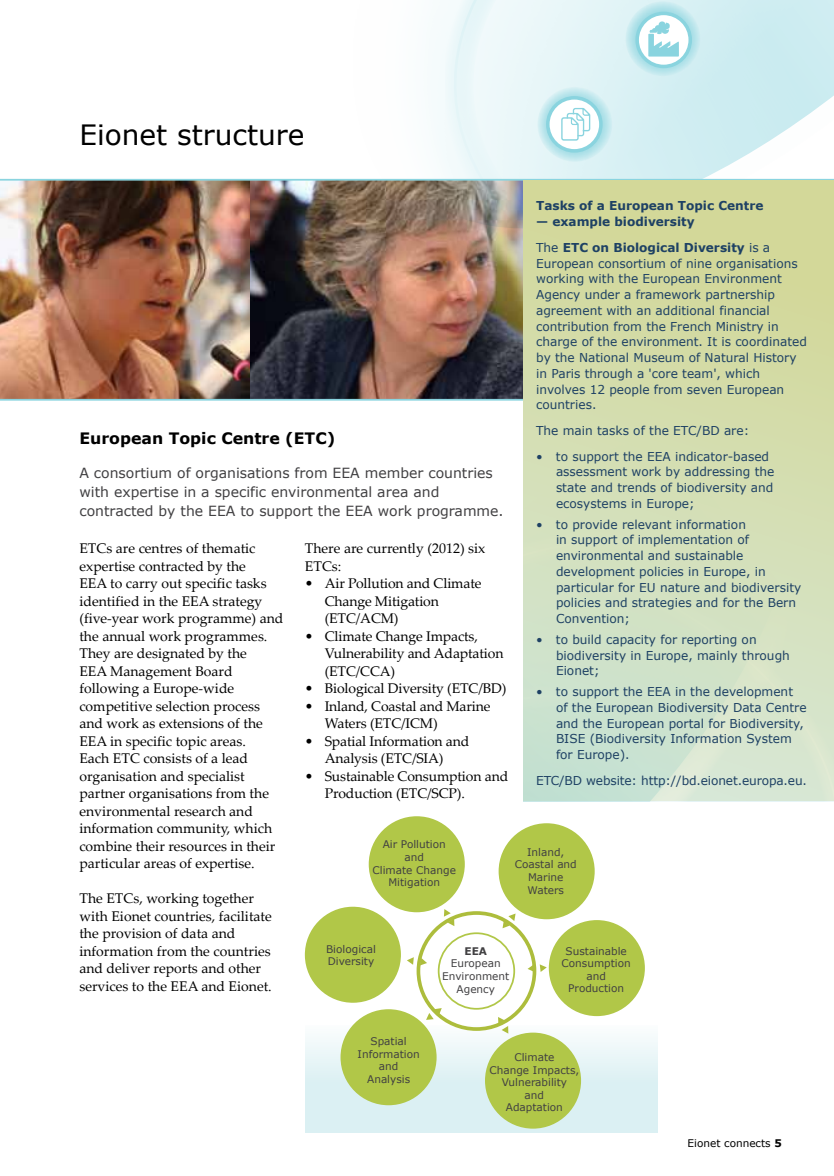
<style>
.page{position:relative;width:834px;height:1176px;background:#fff}
.page>*{position:absolute;margin:0;border:0;box-sizing:border-box;transform-origin:0 0}
.Chapter_title{font:28px "Verdana";color:#000}
.t1{font:700 15.75px "Verdana";color:#000}
.Body_text{font:14px/17.5px "Palatino Linotype";color:#000}
.Body_text_indent{font:14px/17.5px "Palatino Linotype";letter-spacing:-.01em;color:#000}
.t2{font:14px/19.2px "Verdana";color:#414042}
.Green_box_body_inden{font:12.25px/15.8px "Verdana";color:#1e4164}
.Green_box_body{font:12.25px/15.8px "Verdana";color:#1e4164}
.Green_box_heading{font:700 12.25px "Verdana";color:#1e4164}
.Graphics_text_90{font:10.5px/12.6px "Verdana";color:#414042;text-align:center}
.t3{font:10.5px "Verdana";color:#000}
.Graphics_text_90-2{font:700 10.5px "Verdana";color:#414042}
.s1{font-weight:700}
</style>
<div class="page">
<img style="left:249px;top:181px;width:274px;height:218px">
<img style="left:0;top:181px;width:249px;height:218px">
<svg style="left:284px;top:178px;width:239px;height:211px;background:#534141"></svg>
<svg style="left:298px;top:0;width:535px;height:313px"></svg>
<hr style="left:0;top:179px;width:833px;height:2px;background:#8ad4df">
<hr style="left:0;top:399px;width:833px;height:2px;background:#8ad4df">
<svg style="left:625px;top:1px;width:75px;height:75px;background:#b9e4eb"></svg>
<svg style="left:637px;top:13px;width:53px;height:53px"></svg>
<div style="left:635px;top:12px;width:56px;height:56px;border:4px solid #8ad4df;border-radius:50%"></div>
<svg style="left:648px;top:21px;width:30px;height:36px"></svg>
<svg style="left:537px;top:87px;width:75px;height:75px;background:#bee6ec"></svg>
<svg style="left:547px;top:98px;width:53px;height:53px"></svg>
<div style="left:546px;top:96px;width:56px;height:57px;border:4px solid #8ad4df;border-radius:50%"></div>
<svg style="left:561px;top:108px;width:29px;height:33px"></svg>
<div style="left:305px;top:1024px;width:352px;height:108px;background:linear-gradient(to bottom,#f4fafa,#d2eced)"></div>
<div style="left:549px;top:921px;width:95px;height:94px;background:#b1c748;border-radius:50%"></div>
<div style="left:548px;top:920px;width:96px;height:96px;border:2px solid #b1c748;border-radius:50%"></div>
<svg style="left:407px;top:909px;width:139px;height:124px"></svg>
<div style="left:486px;top:1033px;width:94px;height:94px;background:#b1c748;border-radius:50%"></div>
<div style="left:485px;top:1032px;width:96px;height:96px;border:2px solid #b1c748;border-radius:50%"></div>
<div style="left:341px;top:1010px;width:94px;height:94px;background:#b1c748;border-radius:50%"></div>
<div style="left:340px;top:1009px;width:96px;height:96px;border:2px solid #b1c748;border-radius:50%"></div>
<div style="left:499px;top:824px;width:94px;height:94px;background:#b1c748;border-radius:50%"></div>
<div style="left:498px;top:823px;width:96px;height:96px;border:2px solid #b1c748;border-radius:50%"></div>
<div style="left:369px;top:817px;width:95px;height:94px;background:#b1c748;border-radius:50%"></div>
<div style="left:368px;top:816px;width:96px;height:96px;border:2px solid #b1c748;border-radius:50%"></div>
<div style="left:305px;top:907px;width:95px;height:95px;background:#b1c748;border-radius:50%"></div>
<div style="left:305px;top:906px;width:96px;height:97px;border:2px solid #b1c748;border-radius:50%"></div>
<div style="left:523px;top:180px;width:310px;height:621px;background:#d3d899"></div>
<svg style="left:523px;top:333px;width:310px;height:468px;background:#d2e0bd"></svg>
<p class="Chapter_title" style="left:79px;top:117px;width:226px">Eionet structure</p>
<p class="Green_box_heading" style="left:536px;top:198px;width:229px">Tasks of a European Topic Centre</p>
<p class="Green_box_heading" style="left:536px;top:214px;width:160px">— example biodiversity</p>
<p class="Green_box_body" style="left:536px;top:239px;width:272px">The <span class="s1">ETC on Biological Diversity</span> is a European consortium of nine organisations working with the European Environment Agency under a framework partnership agreement with an additional financial contribution from the French Ministry in charge of the environment. It is coordinated by the National Museum of Natural History in Paris through a 'core team', which involves 12 people from seven European countries.</p>
<p class="Green_box_body" style="left:536px;top:422px;width:214px">The main tasks of the ETC/BD are:</p>
<p class="Green_box_body_inden" style="left:556px;top:448px;width:220px;text-indent:-20px">• to support the EEA indicator-based assessment work by addressing the state and trends of biodiversity and ecosystems in Europe;</p>
<p class="Green_box_body_inden" style="left:556px;top:516px;width:247px;text-indent:-20px">• to provide relevant information<br>in support of implementation of environmental and sustainable development policies in Europe, in particular for EU nature and biodiversity policies and strategies and for the Bern<br>Convention;</p>
<p class="Green_box_body_inden" style="left:556px;top:631px;width:235px;text-indent:-20px">• to build capacity for reporting on biodiversity in Europe, mainly through<br>Eionet;</p>
<p class="Green_box_body_inden" style="left:556px;top:683px;width:252px;text-indent:-20px">• to support the EEA in the development of the European Biodiversity Data Centre and the European portal for Biodiversity, BISE (Biodiversity Information System for Europe).</p>
<p class="Green_box_body" style="left:536px;top:772px;width:272px">ETC/BD website: http://bd.eionet.europa.eu.</p>
<p class="t1" style="left:79px;top:428px;width:257px">European Topic Centre (ETC)</p>
<p class="t2" style="left:79px;top:462px;width:425px">A consortium of organisations from EEA member countries with expertise in a specific environmental area and contracted by the EEA to support the EEA work programme.</p>
<p class="Body_text" style="left:79px;top:539px;width:205px">ETCs are centres of thematic expertise contracted by the<br>EEA to carry out specific tasks identified in the EEA strategy (five-year work programme) and the annual work programmes.<br>They are designated by the<br>EEA Management Board following a Europe-wide competitive selection process and work as extensions of the<br>EEA in specific topic areas.<br>Each ETC consists of a lead organisation and specialist partner organisations from the environmental research and information community, which combine their resources in their particular areas of expertise.</p>
<p class="Body_text" style="left:79px;top:889px;width:194px">The ETCs, working together with Eionet countries, facilitate the provision of data and information from the countries and deliver reports and other services to the EEA and Eionet.</p>
<p class="Body_text" style="left:305px;top:539px;width:182px">There are currently (2012) six<br>ETCs:</p>
<p class="Body_text_indent" style="left:324px;top:574px;width:158px;text-indent:-20px">• Air Pollution and Climate<br>Change Mitigation (ETC/ACM)</p>
<p class="Body_text_indent" style="left:324px;top:626px;width:180px;text-indent:-20px">• Climate Change Impacts,<br>Vulnerability and Adaptation (ETC/CCA)</p>
<p class="Body_text_indent" style="left:305px;top:679px;width:203px">• Biological Diversity (ETC/BD)</p>
<p class="Body_text_indent" style="left:324px;top:696px;width:167px;text-indent:-20px">• Inland, Coastal and Marine<br>Waters (ETC/ICM)</p>
<p class="Body_text_indent" style="left:305px;top:731px;width:166px;text-align:center">• Spatial Information and<br>Analysis (ETC/SIA)</p>
<p class="Body_text_indent" style="left:324px;top:766px;width:185px;text-indent:-20px">• Sustainable Consumption and<br>Production (ETC/SCP).</p>
<p class="Graphics_text_90" style="left:382px;top:838px;width:65px">Air Pollution</p>
<p class="Graphics_text_90" style="left:404px;top:850px;width:21px">and</p>
<p class="Graphics_text_90" style="left:372px;top:863px;width:85px">Climate Change<br>Mitigation</p>
<p class="Graphics_text_90" style="left:527px;top:845px;width:39px">Inland,</p>
<p class="Graphics_text_90" style="left:514px;top:858px;width:64px">Coastal and<br>Marine</p>
<p class="Graphics_text_90" style="left:527px;top:883px;width:38px">Waters</p>
<p class="Graphics_text_90" style="left:326px;top:942px;width:51px;text-align:left">Biological<br>Diversity</p>
<p class="Graphics_text_90" style="left:561px;top:944px;width:71px">Sustainable<br>Consumption</p>
<p class="Graphics_text_90" style="left:586px;top:969px;width:21px">and</p>
<p class="Graphics_text_90" style="left:568px;top:982px;width:57px">Production</p>
<p class="Graphics_text_90-2" style="left:464px;top:944px;width:24px">EEA</p>
<p class="Graphics_text_90" style="left:450px;top:957px;width:51px">European</p>
<p class="Graphics_text_90" style="left:442px;top:969px;width:69px">Environment</p>
<p class="Graphics_text_90" style="left:456px;top:982px;width:40px">Agency</p>
<p class="Graphics_text_90" style="left:357px;top:1034px;width:64px">Spatial<br>Information</p>
<p class="Graphics_text_90" style="left:379px;top:1060px;width:21px">and</p>
<p class="Graphics_text_90" style="left:367px;top:1072px;width:45px">Analysis</p>
<p class="Graphics_text_90" style="left:514px;top:1050px;width:42px">Climate</p>
<p class="Graphics_text_90" style="left:489px;top:1063px;width:91px">Change Impacts,<br>Vulnerability</p>
<p class="Graphics_text_90" style="left:524px;top:1088px;width:21px">and</p>
<p class="Graphics_text_90" style="left:505px;top:1101px;width:59px">Adaptation</p>
<p class="t3" style="left:687px;top:1136px;width:96px">Eionet connects <span class="s1">5</span></p>
</div>
